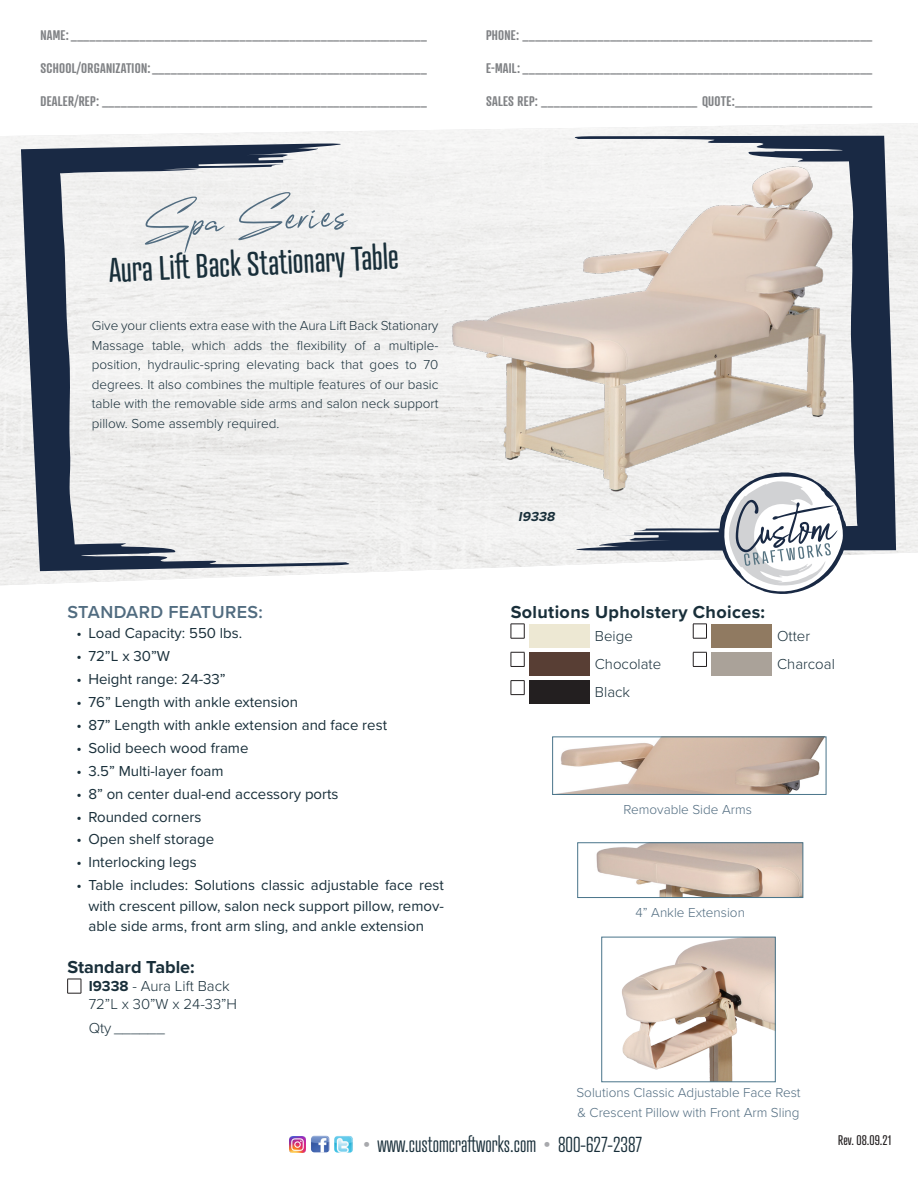
<style>
.page{position:relative;width:918px;height:1188px;background:#fff}
.page>*{position:absolute;margin:0;border:0;box-sizing:border-box;transform-origin:0 0}
.Headers{font:67.5px "One Signature";color:#516c80}
.Feature_Header{font:33px "Atrament";color:#192f3a}
.t1{font:300 21px "Atrament";color:#192f3a}
.Headers-2{font:700 18px "Proxima Nova";letter-spacing:.02em;color:#192f3a}
.t2{font:600 18px "Proxima Nova";letter-spacing:.02em;color:#516c80}
.Headers-3{font:700 18px "Proxima Nova";color:#192f3a}
.t3{font:15px/20.2px "Proxima Nova";color:#192f3a;text-align:justify}
.t4{font:300 15px "Proxima Nova";color:#192f3a}
.t5{font:600 13.5px "Atrament";letter-spacing:.02em;color:#808285}
.Table_Specs_Text{font:300 13.5px/19.5px "Proxima Nova";color:#192f3a;text-align:justify}
.t6{font:300 13.5px/19.8px "Proxima Nova";color:#516c80}
.t7{font:13.5px "Atrament";color:#231f20}
.t8{font:italic 700 13.5px "Proxima Nova";color:#192f3a}
.s1{font-weight:700}
.s2{color:#a8a9ad}
</style>
<div class="page">
<img style="left:311px;top:1136px;width:19px;height:16px">
<img style="left:334px;top:1136px;width:19px;height:17px">
<img style="left:289px;top:1136px;width:17px;height:17px">
<svg style="left:21px;top:143px;width:345px;height:428px;fill:#efefee"></svg>
<svg style="left:551px;top:136px;width:345px;height:415px;fill:#192944"></svg>
<svg style="left:710px;top:472px;width:137px;height:122px"></svg>
<img style="left:444px;top:162px;width:402px;height:348px">
<img style="left:560px;top:739px;width:264px;height:54px">
<div style="left:552px;top:737px;width:274px;height:58px;border:1px solid #49748a"></div>
<img style="left:622px;top:939px;width:152px;height:141px">
<div style="left:601px;top:937px;width:175px;height:145px;border:1px solid #49748a"></div>
<img style="left:596px;top:844px;width:205px;height:52px">
<div style="left:577px;top:842px;width:226px;height:56px;border:1px solid #49748a"></div>
<svg style="left:67px;top:979px;width:15px;height:15px"></svg>
<div style="left:529px;top:624px;width:61px;height:24px;background:#ede8d3"></div>
<div style="left:711px;top:624px;width:61px;height:24px;background:#907a61"></div>
<div style="left:529px;top:652px;width:61px;height:24px;background:#583e34"></div>
<div style="left:711px;top:652px;width:61px;height:24px;background:#aaa299"></div>
<div style="left:529px;top:681px;width:61px;height:23px;background:#231f20"></div>
<svg style="left:511px;top:624px;width:14px;height:15px"></svg>
<svg style="left:511px;top:652px;width:14px;height:15px"></svg>
<svg style="left:511px;top:680px;width:14px;height:15px"></svg>
<svg style="left:693px;top:624px;width:14px;height:15px"></svg>
<svg style="left:693px;top:652px;width:14px;height:15px"></svg>
<p class="t5" style="left:40px;top:27px;width:388px">NAME: _________________________________________________________</p>
<p class="t5" style="left:40px;top:60px;width:388px">SCHOOL/ORGANIZATION:____________________________________________</p>
<p class="t5" style="left:40px;top:93px;width:388px">DEALER/REP: ____________________________________________________</p>
<p class="Headers" style="left:142px;top:195px;width:206px;rotate:-3deg">Spa Series</p>
<p class="Feature_Header" style="left:108px;top:251px;width:292px;rotate:-3deg">Aura Lift Back Stationary Table</p>
<p class="Table_Specs_Text" style="left:92px;top:315px;width:348px">Give your clients extra ease with the Aura Lift Back Stationary Massage table, which adds the flexibility of a multiple&shy;position, hydraulic-spring elevating back that goes to 70 degrees. It also combines the multiple features of our basic table with the removable side arms and salon neck support pillow. Some assembly required.</p>
<p class="t2" style="left:67px;top:598px;width:197px">STANDARD FEATURES:</p>
<p class="t3" style="left:76px;top:622px;width:167px">• Load Capacity: 550 lbs.</p>
<p class="t3" style="left:76px;top:645px;width:95px">• 72”L x 30”W</p>
<p class="t3" style="left:76px;top:668px;width:151px">• Height range: 24-33”</p>
<p class="t3" style="left:76px;top:691px;width:223px">• 76” Length with ankle extension</p>
<p class="t3" style="left:76px;top:714px;width:312px">• 87” Length with ankle extension and face rest</p>
<p class="t3" style="left:76px;top:737px;width:174px">• Solid beech wood frame</p>
<p class="t3" style="left:76px;top:760px;width:149px">• 3.5” Multi-layer foam</p>
<p class="t3" style="left:76px;top:783px;width:264px">• 8” on center dual-end accessory ports</p>
<p class="t3" style="left:76px;top:806px;width:126px">• Rounded corners</p>
<p class="t3" style="left:76px;top:829px;width:139px">• Open shelf storage</p>
<p class="t3" style="left:76px;top:852px;width:122px">• Interlocking legs</p>
<p class="t3" style="left:88px;top:875px;width:357px;text-indent:-12px">• Table includes: Solutions classic adjustable face rest with crescent pillow, salon neck support pillow, remov&shy;able side arms, front arm sling, and ankle extension</p>
<p class="Headers-3" style="left:67px;top:953px;width:129px">Standard Table:</p>
<p class="t4" style="left:89px;top:975px;width:143px"><span class="s1">I9338</span> - Aura Lift Back</p>
<p class="t4" style="left:89px;top:993px;width:150px">72”L x 30”W x 24-33”H</p>
<p class="t4" style="left:89px;top:1017px;width:78px">Qty ______</p>
<p class="t5" style="left:486px;top:27px;width:388px">PHONE: ________________________________________________________</p>
<p class="t5" style="left:486px;top:60px;width:388px">E-MAIL: ________________________________________________________</p>
<p class="t5" style="left:486px;top:93px;width:388px">SALES REP: _________________________ QUOTE:______________________</p>
<p class="t8" style="left:518px;top:507px;width:41px">I9338</p>
<p class="Headers-2" style="left:511px;top:598px;width:256px">Solutions Upholstery Choices:</p>
<p class="t4" style="left:595px;top:624px;width:39px">Beige</p>
<p class="t4" style="left:777px;top:624px;width:34px">Otter</p>
<p class="t4" style="left:595px;top:653px;width:68px">Chocolate</p>
<p class="t4" style="left:777px;top:653px;width:59px">Charcoal</p>
<p class="t4" style="left:595px;top:681px;width:37px">Black</p>
<p class="t6" style="left:624px;top:799px;width:130px">Removable Side Arms</p>
<p class="t6" style="left:636px;top:901px;width:111px">4” Ankle Extension</p>
<p class="t6" style="left:576px;top:1082px;width:226px">Solutions Classic Adjustable Face Rest &amp; Crescent Pillow with Front Arm Sling</p>
<h3 class="t1" style="left:364px;top:1132px;width:280px"><span class="s2">•</span> www.customcraftworks.com <span class="s2">•</span> 800-627-2387</h3>
<p class="t7" style="left:838px;top:1132px;width:54px">Rev. 08.09.21</p>
</div>
